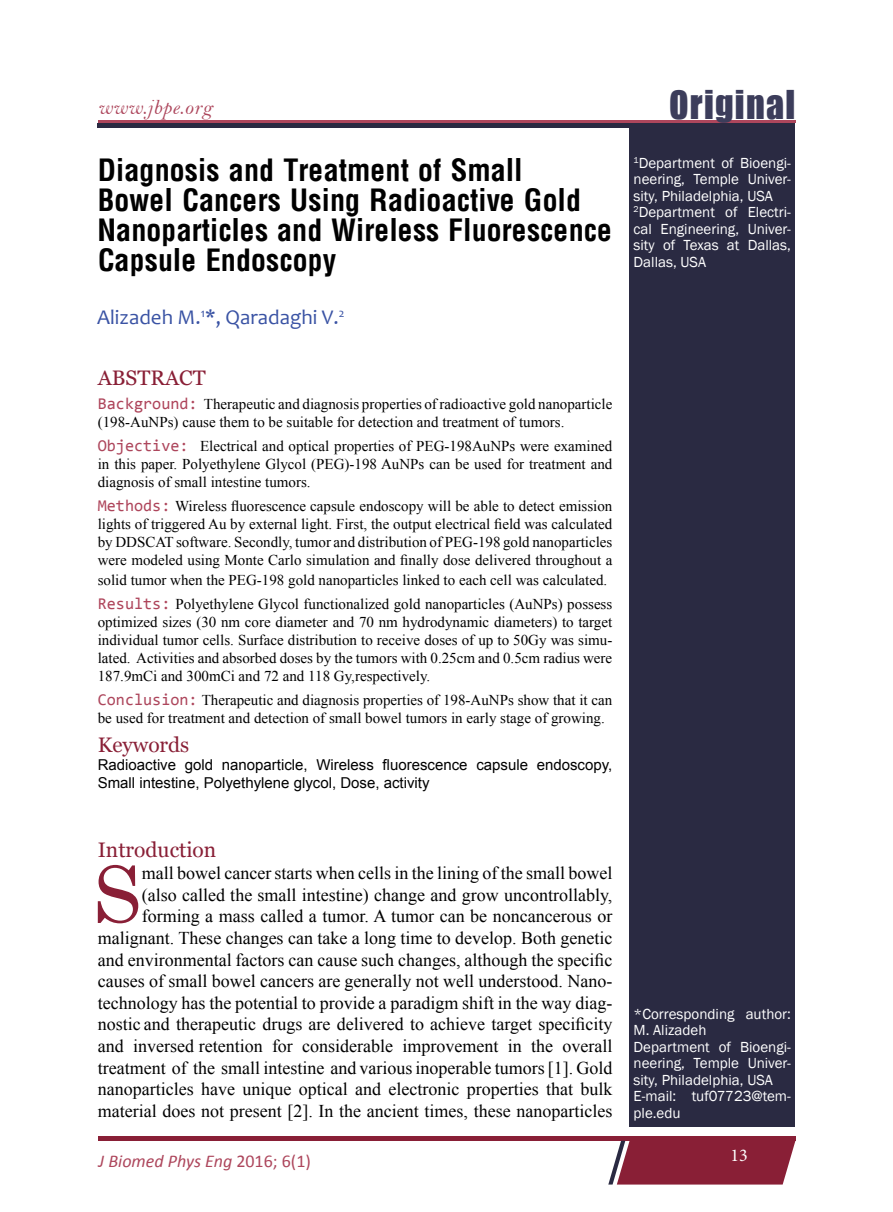
<style>
.page{position:relative;width:893px;height:1212px;background:#fff}
.page>*{position:absolute;margin:0;border:0;box-sizing:border-box;transform-origin:0 0}
.t1{font:77.85px "Century Schoolbook";color:#891f36}
.t2{font:40.5px "Billboard";letter-spacing:.03em;color:#3c3d5b}
.t3{font:700 30px/30px "Arena Condensed";color:#000}
.t4{font:21px "Georgia";color:#891f36}
.t5{font:21px "Candara";color:#3a53a4}
.t6{font:21px "Bell MT Italic";letter-spacing:.03em;color:#ad465c}
.t7{font:18px/21.6px "Times New Roman";color:#000;text-align:right}
.t8{font:italic 18px "Calibri";color:#ad465c}
.t9{font:18px "Minion Pro";color:#fff}
.t10{font:15px/18px "Times New Roman";color:#000}
.t11{font:15px/16.5px "Franklin Gothic";color:#fff}
.t12{font:15px/18px "Arial";color:#000}
.s1{font-family:"Consolas";font-size:16.5px;color:#ae455b}
.s2{font-family:"Consolas";font-size:16.5px;color:#ad465c}
.s3{font-style:normal}
</style>
<div class="page">
<div style="left:98px;top:1136px;width:697px;height:5px;background:#891f36"></div>
<svg style="left:608px;top:1141px;width:187px;height:43px;background:#913348"></svg>
<hr style="left:98px;top:120px;width:698px;height:2px;background:#ad465c">
<div style="left:629px;top:126px;width:166px;height:1001px;background:#2a2a42"></div>
<div style="left:98px;top:123px;width:697px;height:5px;background:#2a2a42"></div>
<h3 class="t6" style="left:98px;top:94px;width:116px">www.jbpe.org</h3>
<h3 class="t3" style="left:98px;top:155px;width:516px">Diagnosis and Treatment of Small<br>Bowel Cancers Using Radioactive Gold Nanoparticles and Wireless Fluorescence Capsule Endoscopy</h3>
<h3 class="t5" style="left:97px;top:304px;width:249px">Alizadeh M.<sup>1</sup>*, Qaradaghi V.<sup>2</sup></h3>
<h3 class="t4" style="left:98px;top:365px;width:109px">ABSTRACT</h3>
<p class="t10" style="left:98px;top:394px;width:516px"><span class="s1">Background:</span> Therapeutic and diagnosis properties of radioactive gold nanoparticle (198-AuNPs) cause them to be suitable for detection and treatment of tumors.</p>
<p class="t10" style="left:98px;top:436px;width:516px;text-align:justify"><span class="s2">Objective</span><span class="s1">:</span> Electrical and optical properties of PEG-198AuNPs were examined in this paper. Polyethylene Glycol (PEG)-198 AuNPs can be used for treatment and diagnosis of small intestine tumors.</p>
<p class="t10" style="left:98px;top:496px;width:516px;text-align:justify"><span class="s1">Methods:</span> Wireless fluorescence capsule endoscopy will be able to detect emission lights of triggered Au by external light. First, the output electrical field was calculated by DDSCAT software. Secondly, tumor and distribution of PEG-198 gold nanoparticles were modeled using Monte Carlo simulation and finally dose delivered throughout a</p>
<p class="t10" style="left:98px;top:567px;width:516px;line-height:24px">solid tumor when the PEG-198 gold nanoparticles linked to each cell was calculated.<br><span class="s1">Results:</span> Polyethylene Glycol functionalized gold nanoparticles (AuNPs) possess</p>
<p class="t10" style="left:98px;top:612px;width:516px;text-align:justify">optimized sizes (30 nm core diameter and 70 nm hydrodynamic diameters) to target individual tumor cells. Surface distribution to receive doses of up to 50Gy was simu&shy;lated. Activities and absorbed doses by the tumors with 0.25cm and 0.5cm radius were 187.9mCi and 300mCi and 72 and 118 Gy,respectively.</p>
<p class="t10" style="left:98px;top:690px;width:516px"><span class="s2">Conclusion:</span> Therapeutic and diagnosis properties of 198-AuNPs show that it can be used for treatment and detection of small bowel tumors in early stage of growing.</p>
<h3 class="t4" style="left:98px;top:732px;width:93px">Keywords</h3>
<p class="t12" style="left:98px;top:756px;width:516px">Radioactive gold nanoparticle, Wireless fluorescence capsule endoscopy,<br>Small intestine, Polyethylene glycol, Dose, activity</p>
<h3 class="t4" style="left:98px;top:837px;width:120px">Introduction</h3>
<h1 class="t1" style="left:93px;top:845px;width:51px">S</h1>
<p class="t7" style="left:98px;top:862px;width:516px">mall bowel cancer starts when cells in the lining of the small bowel<br>(also called the small intestine) change and grow uncontrollably, forming a mass called a tumor. A tumor can be noncancerous or malignant. These changes can take a long time to develop. Both genetic and environmental factors can cause such changes, although the specific causes of small bowel cancers are generally not well understood. Nano&shy;technology has the potential to provide a paradigm shift in the way diag&shy;nostic and therapeutic drugs are delivered to achieve target specificity and inversed retention for considerable improvement in the overall treatment of the small intestine and various inoperable tumors [1]. Gold nanoparticles have unique optical and electronic properties that bulk material does not present [2]. In the ancient times, these nanoparticles</p>
<p class="t8" style="left:99px;top:1148px;width:214px">J Biomed Phys Eng <span class="s3">2016; 6(1)</span></p>
<h2 class="t2" style="left:669px;top:83px;width:128px">Original</h2>
<p class="t11" style="left:634px;top:155px;width:159px"><sup>1</sup>Department of Bioengi&shy;neering, Temple Univer&shy;sity, Philadelphia, USA<br><sup>2</sup>Department of Electri&shy;cal Engineering, Univer&shy;sity of Texas at Dallas,<br>Dallas, USA</p>
<p class="t11" style="left:634px;top:1006px;width:159px">*Corresponding author:<br>M. Alizadeh<br>Department of Bioengi&shy;neering, Temple Univer&shy;sity, Philadelphia, USA<br>E-mail: tuf07723@tem&shy;ple.edu</p>
<p class="t9" style="left:731px;top:1143px;width:19px">13</p>
</div>
